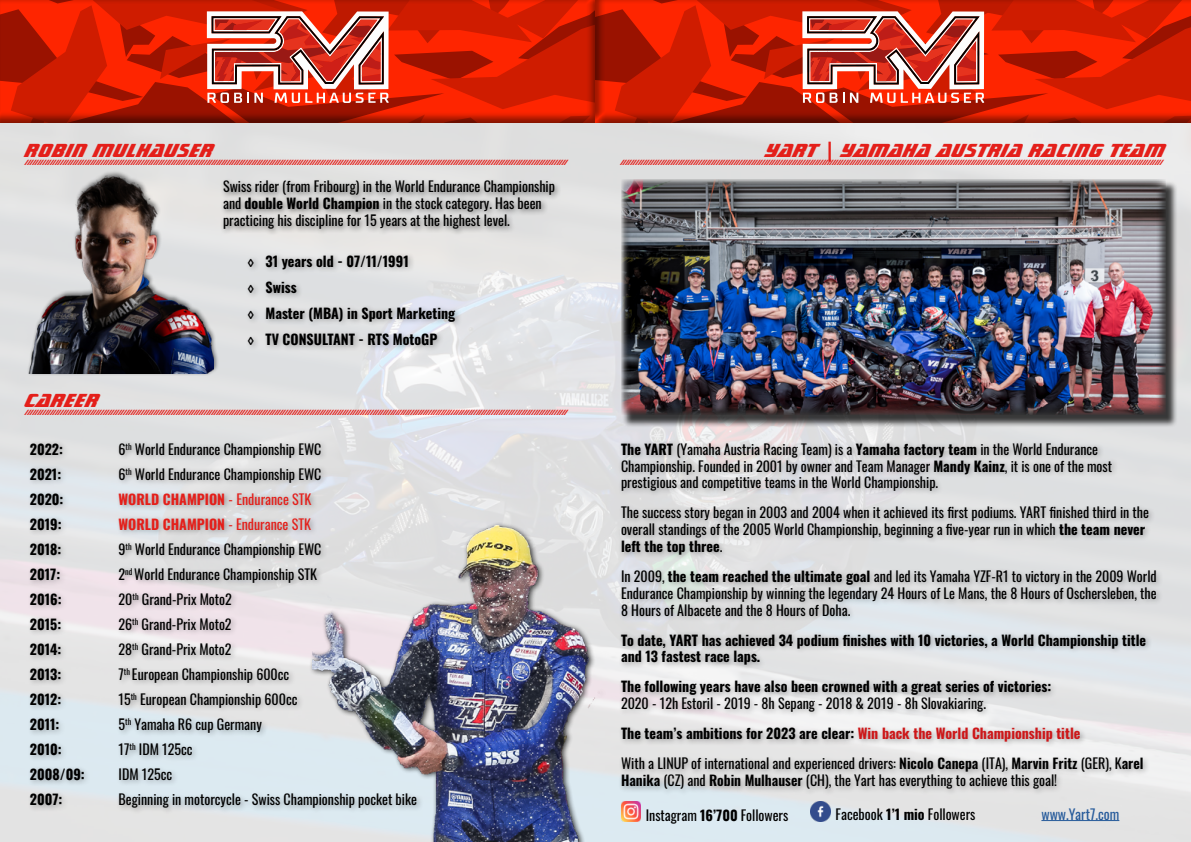
<style>
.page{position:relative;width:1191px;height:842px;background:#fff}
.page>*{position:absolute;margin:0;border:0;box-sizing:border-box;transform-origin:0 0}
.t1{font:800 20px "Sonic Cut Thru BT";color:#e41f1a}
.t2{font:14px/16.8px "Oswald";color:#000}
.t3{font:700 14px/26px "Oswald";color:#000}
.t4{font:700 14px "Oswald";color:#e41f1a}
.t5{font:14px "Oswald";color:#275b9b}
.t6{font:800 8px "Sonic Cut Thru BT";color:#e41f1a}
.s1{font-weight:700}
.s2{font-weight:400}
.s3{font-weight:700;color:#cd1719}
.s4{font-weight:600}
</style>
<div class="page">
<img style="left:0;top:123px;width:1191px;height:719px">
<svg style="left:0;top:0;width:1191px;height:123px;background:#cd2e15"></svg>
<div style="left:27px;top:170px;width:192px;height:205px;background:#000;opacity:.5"></div>
<img style="left:26px;top:176px;width:188px;height:198px">
<div style="left:622px;top:181px;width:556px;height:246px;background:#000;opacity:.75"></div>
<div style="left:612px;top:173px;width:561px;height:242px;background:#000;opacity:.5"></div>
<div style="left:309px;top:522px;width:298px;height:320px;background:#000;opacity:.75"></div>
<img style="left:312px;top:525px;width:287px;height:317px">
<img style="left:621px;top:801px;width:20px;height:20px">
<img style="left:810px;top:801px;width:20px;height:20px">
<hr style="left:1041px;top:820px;width:78px;height:1px;background:#275b9b">
<div style="left:617px;top:440px;width:546px;height:356px;background:#000;opacity:.3"></div>
<div style="left:27px;top:439px;width:397px;height:375px;background:#000;opacity:.3"></div>
<div style="left:220px;top:178px;width:341px;height:58px;background:#000;opacity:.5"></div>
<div style="left:245px;top:252px;width:217px;height:100px;background:#000;opacity:.3"></div>
<h1 class="t1" style="left:766px;top:137px;width:401px">YART | YAMAHA AUSTRIA RACING TEAM</h1>
<h1 class="t1" style="left:26px;top:137px;width:190px">ROBIN MULHAUSER</h1>
<p class="t6" style="left:26px;top:157px;width:543px">///////////////////////////////////////////////////////////////////////////////////////////////////////////////////////////////////////////////////////////////////////////////////////////////////////////////////////</p>
<p class="t6" style="left:621px;top:157px;width:543px">///////////////////////////////////////////////////////////////////////////////////////////////////////////////////////////////////////////////////////////////////////////////////////////////////////////////////////</p>
<p class="t2" style="left:223px;top:177px;width:333px">Swiss rider (from Fribourg) in the World Endurance Championship and <span class="s1">double World Champion</span> in the stock category. Has been practicing his discipline for 15 years at the highest level.</p>
<p class="t3" style="left:247px;top:249px;width:209px">◊ 31 years old - 07/11/1991<br>◊ Swiss<br>◊ Master (MBA) in Sport Marketing ◊ TV CONSULTANT - RTS MotoGP</p>
<h1 class="t1" style="left:26px;top:387px;width:75px">CAREER</h1>
<p class="t6" style="left:26px;top:407px;width:543px">///////////////////////////////////////////////////////////////////////////////////////////////////////////////////////////////////////////////////////////////////////////////////////////////////////////////////////</p>
<p class="t3" style="left:30px;top:437px;width:35px">2022:</p>
<p class="t2" style="left:119px;top:439px;width:204px">6<sup>th</sup> World Endurance Championship EWC</p>
<p class="t3" style="left:30px;top:462px;width:33px">2021:</p>
<p class="t2" style="left:119px;top:464px;width:204px">6<sup>th</sup> World Endurance Championship EWC</p>
<p class="t3" style="left:30px;top:487px;width:35px">2020:</p>
<p class="t4" style="left:119px;top:492px;width:194px">WORLD CHAMPION <span class="s2">- Endurance STK</span></p>
<p class="t3" style="left:30px;top:512px;width:33px">2019:</p>
<p class="t4" style="left:119px;top:517px;width:194px">WORLD CHAMPION <span class="s2">- Endurance STK</span></p>
<p class="t3" style="left:30px;top:537px;width:33px">2018:</p>
<p class="t2" style="left:119px;top:539px;width:204px">9<sup>th</sup> World Endurance Championship EWC</p>
<p class="t3" style="left:30px;top:562px;width:32px">2017:</p>
<p class="t2" style="left:119px;top:564px;width:200px">2<sup>nd</sup> World Endurance Championship STK</p>
<p class="t3" style="left:30px;top:587px;width:33px">2016:</p>
<p class="t2" style="left:119px;top:589px;width:115px">20<sup>th</sup> Grand-Prix Moto2</p>
<p class="t3" style="left:30px;top:612px;width:33px">2015:</p>
<p class="t2" style="left:119px;top:614px;width:115px">26<sup>th</sup> Grand-Prix Moto2</p>
<p class="t3" style="left:30px;top:637px;width:33px">2014:</p>
<p class="t2" style="left:119px;top:639px;width:115px">28<sup>th</sup> Grand-Prix Moto2</p>
<p class="t3" style="left:30px;top:662px;width:33px">2013:</p>
<p class="t2" style="left:119px;top:664px;width:172px">7<sup>th</sup> European Championship 600cc</p>
<p class="t3" style="left:30px;top:687px;width:33px">2012:</p>
<p class="t2" style="left:119px;top:689px;width:180px">15<sup>th</sup> European Championship 600cc</p>
<p class="t3" style="left:30px;top:712px;width:31px">2011:</p>
<p class="t2" style="left:119px;top:714px;width:145px">5<sup>th</sup> Yamaha R6 cup Germany</p>
<p class="t3" style="left:30px;top:737px;width:33px">2010:</p>
<p class="t2" style="left:119px;top:739px;width:76px">17<sup>th</sup> IDM 125cc</p>
<p class="t3" style="left:30px;top:762px;width:56px">2008/09:</p>
<p class="t2" style="left:119px;top:764px;width:55px">IDM 125cc</p>
<p class="t3" style="left:30px;top:787px;width:34px">2007:</p>
<p class="t2" style="left:119px;top:789px;width:300px">Beginning in motorcycle - Swiss Championship pocket bike</p>
<p class="t2" style="left:621px;top:439px;width:492px"><span class="s1">The YART</span> (Yamaha Austria Racing Team) is a <span class="s1">Yamaha factory team</span> in the World Endurance<br>Championship. Founded in 2001 by owner and Team Manager <span class="s1">Mandy Kainz</span>, it is one of the most prestigious and competitive teams in the World Championship.</p>
<p class="t2" style="left:621px;top:503px;width:529px">The success story began in 2003 and 2004 when it achieved its first podiums. YART finished third in the overall standings of the 2005 World Championship, beginning a five-year run in which <span class="s1">the team never left the top three</span>.</p>
<p class="t2" style="left:621px;top:566px;width:537px;text-align:justify">In 2009, <span class="s1">the team reached the ultimate goal</span> and led its Yamaha YZF-R1 to victory in the 2009 World Endurance Championship by winning the legendary 24 Hours of Le Mans, the 8 Hours of Oschersleben, the 8 Hours of Albacete and the 8 Hours of Doha.</p>
<p class="t3" style="left:621px;top:632px;width:526px;line-height:16.8px">To date, YART has achieved 34 podium finishes with 10 victories, a World Championship title and 13 fastest race laps.</p>
<p class="t3" style="left:621px;top:674px;width:432px">The following years have also been crowned with a great series of victories:</p>
<p class="t2" style="left:621px;top:687px;width:524px;line-height:30px">2020 - 12h Estoril - 2019 - 8h Sepang - 2018 &amp; 2019 - 8h Slovakiaring.<br><span class="s1">The team’s ambitions for 2023 are clear:</span> <span class="s3">Win back the World Championship title<br></span>With a LINUP of international and experienced drivers: <span class="s4">Nicolo Canepa</span> (ITA), <span class="s4">Marvin Fritz</span> (GER), K<span class="s4">arel</span></p>
<p class="t2" style="left:621px;top:770px;width:437px"><span class="s4">Hanika</span> (CZ) and <span class="s4">Robin Mulhauser</span> (CH), the Yart has everything to achieve this goal!</p>
<p class="t2" style="left:646px;top:805px;width:144px">Instagram <span class="s1">16’700</span> Followers</p>
<p class="t2" style="left:835px;top:804px;width:141px">Facebook <span class="s1">1’1 mio</span> Followers</p>
<p class="t5" style="left:1041px;top:801px;width:79px">www.Yart7.com</p>
</div>
